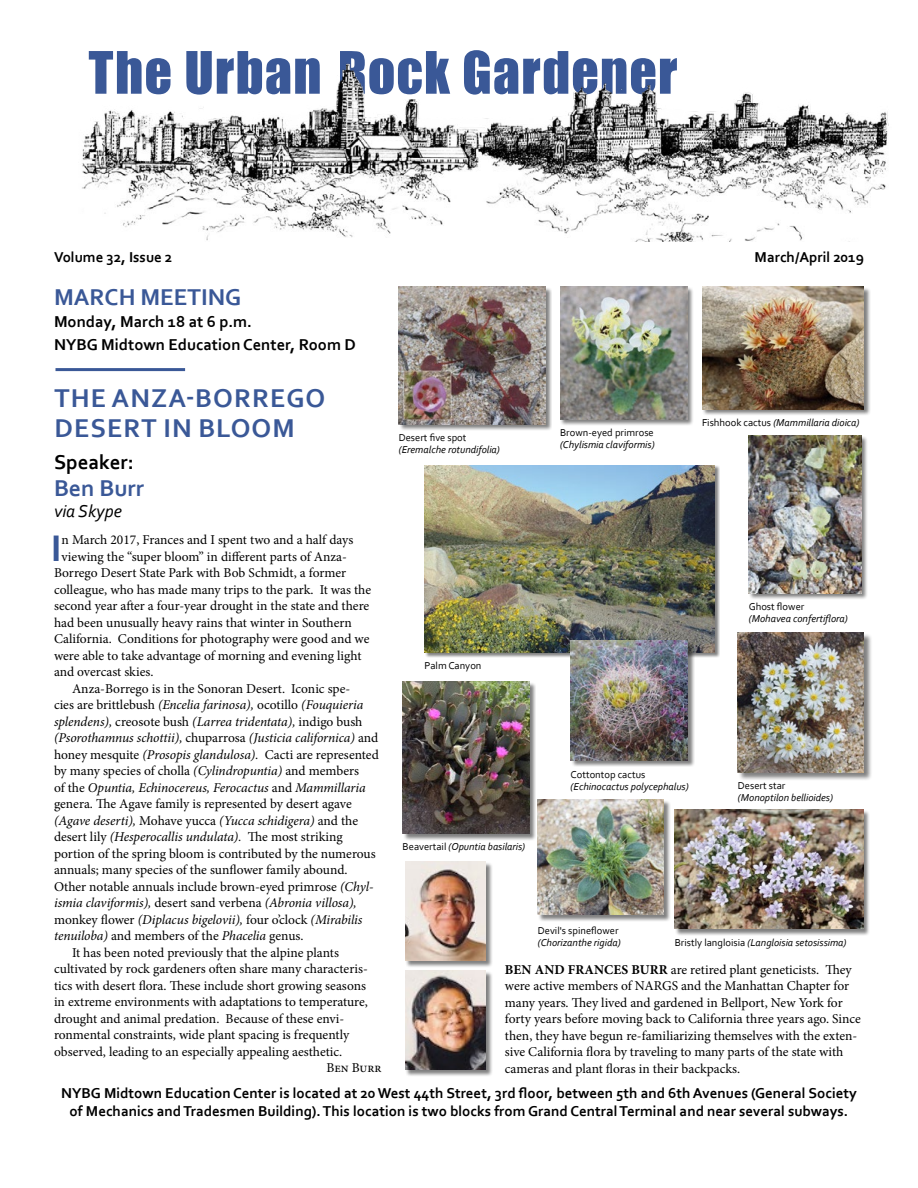
<style>
.page{position:relative;width:918px;height:1188px;background:#fff}
.page>*{position:absolute;margin:0;border:0;box-sizing:border-box;transform-origin:0 0}
.t1{font:54px "Impact";letter-spacing:.02em;color:#3a5897}
.Opening_Paragraph_9{font:700 38.7px "Corbel";color:#3a5897}
.Headline_16_18{font:700 27px/30px "Corbel";letter-spacing:.04em;color:#3a5897}
.t2{font:700 24px "Corbel";color:#3a5897}
.t3{font:700 21px "Corbel";color:#000}
.t4{font:italic 18px "Corbel";color:#000}
.t5{font:700 16.5px/22.5px "Corbel";color:#000}
.t6{font:700 15px/18px "Corbel";color:#000;text-align:center}
.Biography_9_11{font:13.5px/16.5px "Minion Pro";letter-spacing:-.005em;color:#000}
.Opening_Paragraph_9-2{font:13.5px "Minion Pro";letter-spacing:-.005em;color:#000}
.Caption_-_7_pt{font:italic 10.5px/12px "Corbel";color:#000}
.Caption_-_7_pt-2{font:10.5px "Corbel";color:#000}
.s1{font-style:normal}
.s2{font-style:italic}
.s3{font-weight:700}
</style>
<div class="page">
<img style="left:82px;top:63px;width:807px;height:178px">
<hr style="left:56px;top:368px;width:129px;height:3px;background:#3a5897">
<div style="left:425px;top:465px;width:295px;height:193px;background:#000;opacity:.5"></div>
<img style="left:424px;top:465px;width:291px;height:187px">
<div style="left:406px;top:862px;width:87px;height:106px;background:#000;opacity:.5"></div>
<img style="left:405px;top:862px;width:81px;height:99px">
<div style="left:406px;top:971px;width:87px;height:106px;background:#000;opacity:.5"></div>
<img style="left:405px;top:971px;width:81px;height:99px">
<div style="left:399px;top:287px;width:153px;height:144px;background:#000;opacity:.5"></div>
<img style="left:399px;top:287px;width:146px;height:137px">
<div style="left:403px;top:682px;width:133px;height:159px;background:#000;opacity:.5"></div>
<img style="left:403px;top:682px;width:126px;height:152px">
<div style="left:571px;top:641px;width:124px;height:126px;background:#000;opacity:.5"></div>
<img style="left:571px;top:641px;width:117px;height:120px">
<div style="left:703px;top:287px;width:168px;height:129px;background:#000;opacity:.5"></div>
<img style="left:702px;top:287px;width:162px;height:122px">
<div style="left:738px;top:633px;width:135px;height:148px;background:#000;opacity:.5"></div>
<img style="left:738px;top:633px;width:126px;height:139px">
<div style="left:538px;top:800px;width:133px;height:122px;background:#000;opacity:.5"></div>
<img style="left:538px;top:800px;width:126px;height:115px">
<div style="left:675px;top:810px;width:195px;height:126px;background:#000;opacity:.5"></div>
<img style="left:675px;top:810px;width:188px;height:119px">
<div style="left:749px;top:435px;width:119px;height:165px;background:#000;opacity:.5"></div>
<img style="left:749px;top:436px;width:112px;height:158px">
<div style="left:560px;top:287px;width:134px;height:139px;background:#000;opacity:.5"></div>
<img style="left:560px;top:287px;width:127px;height:132px">
<p class="t1" style="left:88px;top:31px;width:590px">The Urban Rock Gardener</p>
<p class="t6" style="left:54px;top:248px;width:120px">Volume 32, Issue 2</p>
<p class="t6" style="left:755px;top:248px;width:111px">March/April 2019</p>
<p class="t2" style="left:54px;top:282px;width:189px">MARCH MEETING</p>
<p class="t5" style="left:54px;top:310px;width:303px">Monday, March 18 at 6 p.m.<br>NYBG Midtown Education Center, Room D</p>
<p class="Headline_16_18" style="left:55px;top:382px;width:272px">THE ANZA-BORREGO<br>DESERT IN BLOOM</p>
<p class="Caption_-_7_pt" style="left:702px;top:416px;width:159px"><span class="s1">Fishhook cactus</span> (Mammillaria dioica)</p>
<p class="Caption_-_7_pt-2" style="left:560px;top:426px;width:95px">Brown-eyed primrose</p>
<p class="Caption_-_7_pt" style="left:560px;top:438px;width:96px">(Chylismia claviformis)</p>
<p class="Caption_-_7_pt" style="left:399px;top:431px;width:103px"><span class="s1">Desert five spot </span>(Eremalche rotundifolia)</p>
<p class="t3" style="left:54px;top:449px;width:81px">Speaker:</p>
<p class="t2" style="left:54px;top:473px;width:92px">Ben Burr</p>
<p class="t4" style="left:54px;top:500px;width:69px">via Skype</p>
<p class="Opening_Paragraph_9" style="left:51px;top:524px;width:12px">I</p>
<p class="Opening_Paragraph_9-2" style="left:62px;top:531px;width:293px">n March 2017, Frances and I spent two and a half days</p>
<p class="Opening_Paragraph_9-2" style="left:62px;top:547px;width:287px">viewing the “super bloom” in different parts of Anza-</p>
<p class="Opening_Paragraph_9-2" style="left:54px;top:564px;width:294px">Borrego Desert State Park with Bob Schmidt, a former</p>
<p class="Opening_Paragraph_9-2" style="left:54px;top:580px;width:319px">colleague, who has made many trips to the park. It was the</p>
<p class="Opening_Paragraph_9-2" style="left:54px;top:597px;width:317px">second year after a four-year drought in the state and there</p>
<p class="Opening_Paragraph_9-2" style="left:54px;top:613px;width:299px">had been unusually heavy rains that winter in Southern</p>
<p class="Opening_Paragraph_9-2" style="left:54px;top:630px;width:317px">California. Conditions for photography were good and we</p>
<p class="Opening_Paragraph_9-2" style="left:54px;top:646px;width:309px">were able to take advantage of morning and evening light</p>
<p class="Opening_Paragraph_9-2" style="left:54px;top:663px;width:101px">and overcast skies.</p>
<p class="Biography_9_11" style="left:54px;top:680px;width:326px;text-indent:18px">Anza-Borrego is in the Sonoran Desert. Iconic spe-<br>cies are brittlebush <span class="s2">(Encelia farinosa),</span> ocotillo <span class="s2">(Fouquieria splendens),</span> creosote bush <span class="s2">(Larrea tridentata),</span> indigo bush <span class="s2">(Psorothamnus schottii),</span> chuparrosa <span class="s2">(Justicia californica)</span> and honey mesquite <span class="s2">(Prosopis glandulosa).</span> Cacti are represented by many species of cholla <span class="s2">(Cylindropuntia)</span> and members<br>of the <span class="s2">Opuntia, Echinocereus, Ferocactus</span> and <span class="s2">Mammillaria </span>genera. The Agave family is represented by desert agave <span class="s2">(Agave deserti),</span> Mohave yucca <span class="s2">(Yucca schidigera)</span> and the desert lily <span class="s2">(Hesperocallis undulata).</span> The most striking portion of the spring bloom is contributed by the numerous annuals; many species of the sunflower family abound.<br>Other notable annuals include brown-eyed primrose <span class="s2">(Chyl&shy;ismia claviformis),</span> desert sand verbena <span class="s2">(Abronia villosa), </span>monkey flower <span class="s2">(Diplacus bigelovii),</span> four o’clock <span class="s2">(Mirabilis tenuiloba)</span> and members of the <span class="s2">Phacelia</span> genus.</p>
<p class="Biography_9_11" style="left:54px;top:944px;width:315px;text-indent:18px">It has been noted previously that the alpine plants cultivated by rock gardeners often share many characteris&shy;tics with desert flora. These include short growing seasons in extreme environments with adaptations to temperature, drought and animal predation. Because of these envi&shy;ronmental constraints, wide plant spacing is frequently observed, leading to an especially appealing aesthetic.</p>
<p class="Biography_9_11" style="left:326px;top:1060px;width:57px">Ben Burr</p>
<p class="Caption_-_7_pt-2" style="left:749px;top:600px;width:57px">Ghost flower</p>
<p class="Caption_-_7_pt" style="left:749px;top:613px;width:101px">(Mohavea confertiflora)</p>
<p class="Caption_-_7_pt-2" style="left:424px;top:659px;width:58px">Palm Canyon</p>
<p class="Caption_-_7_pt-2" style="left:571px;top:768px;width:76px">Cottontop cactus</p>
<p class="Caption_-_7_pt" style="left:571px;top:780px;width:120px">(Echinocactus polycephalus)</p>
<p class="Caption_-_7_pt" style="left:738px;top:780px;width:97px"><span class="s1">Desert star </span>(Monoptilon bellioides)</p>
<p class="Caption_-_7_pt" style="left:403px;top:841px;width:124px"><span class="s1">Beavertail</span> (Opuntia basilaris)</p>
<p class="Caption_-_7_pt-2" style="left:538px;top:924px;width:82px">Devil's spineflower</p>
<p class="Caption_-_7_pt" style="left:538px;top:936px;width:84px">(Chorizanthe rigida)</p>
<p class="Caption_-_7_pt" style="left:675px;top:936px;width:173px"><span class="s1">Bristly langloisia</span> (Langloisia setosissima)</p>
<p class="Biography_9_11" style="left:505px;top:961px;width:358px"><span class="s3">BEN AND FRANCES BURR</span> are retired plant geneticists. They were active members of NARGS and the Manhattan Chapter for many years. They lived and gardened in Bellport, New York for forty years before moving back to California three years ago. Since then, they have begun re-familiarizing themselves with the exten&shy;sive California flora by traveling to many parts of the state with cameras and plant floras in their backpacks.</p>
<p class="t6" style="left:61px;top:1084px;width:797px">NYBG Midtown Education Center is located at 20 West 44th Street, 3rd floor, between 5th and 6th Avenues (General Society of Mechanics and Tradesmen Building). This location is two blocks from Grand Central Terminal and near several subways.</p>
</div>
